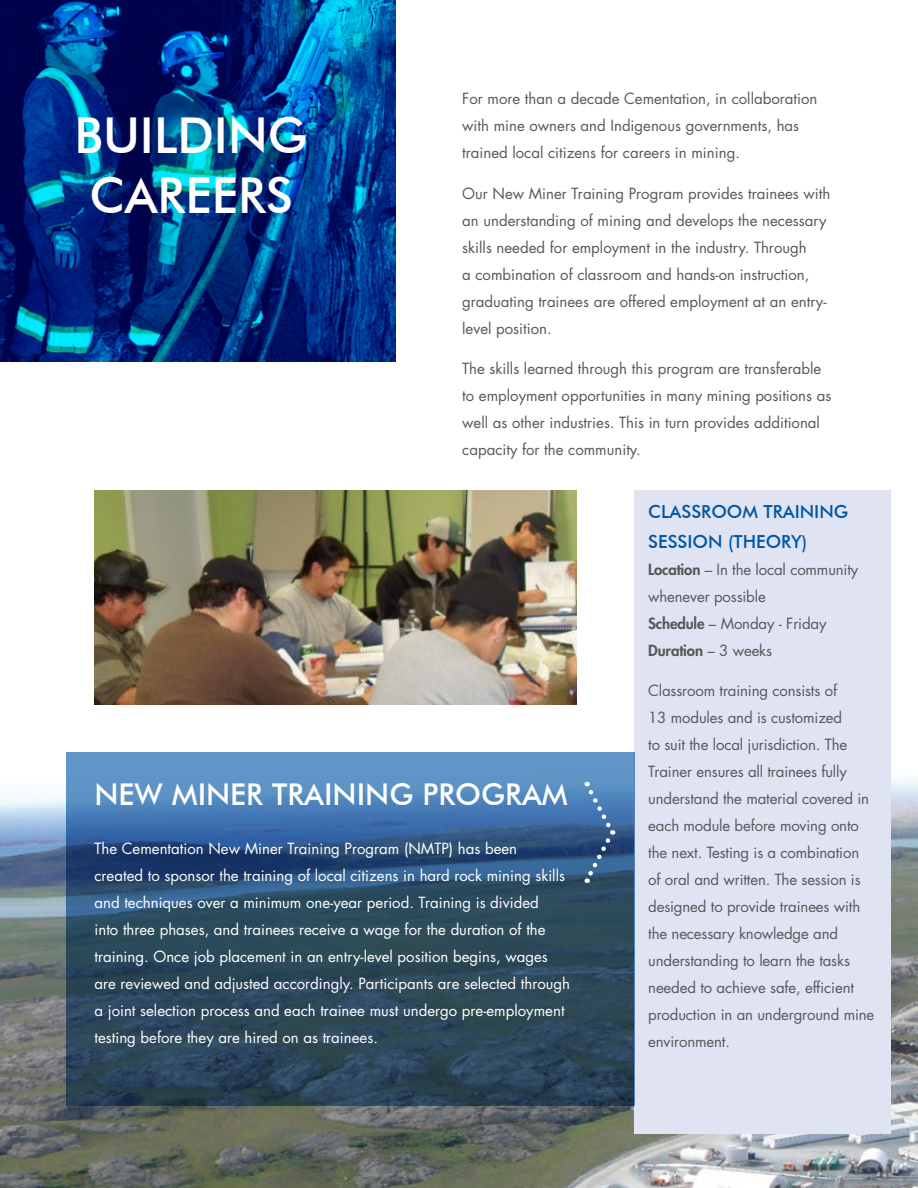
<style>
.page{position:relative;width:918px;height:1188px;background:#fff}
.page>*{position:absolute;margin:0;border:0;box-sizing:border-box;transform-origin:0 0}
.t1{font:500 49.5px/60px "Futura BT";color:#fff}
.t2{font:500 30px "Futura BT";color:#fff}
.t3{font:500 18px/30px "Futura BT";color:#0155a5}
.Body{font:15px/27px "Futura Std";color:#57585a}
.Body-2{font:15px/27px "Futura Std";color:#fff}
.Body-3{font:800 15px "Futura Std";letter-spacing:-.01em;color:#57585a}
.s1{font-weight:800}
.s2{font-weight:400}
</style>
<div class="page">
<img style="left:0;top:736px;width:918px;height:452px">
<img style="left:0;top:0;width:396px;height:362px">
<div style="left:635px;top:491px;width:256px;height:643px;background:#e0e4f2"></div>
<svg style="left:66px;top:753px;width:568px;height:353px;background:#345675"></svg>
<svg style="left:583px;top:782px;width:33px;height:101px;background:#476f9d"></svg>
<img style="left:94px;top:491px;width:483px;height:214px">
<p class="t1" style="left:75px;top:105px;width:234px">BUILDING<br>CAREERS</p>
<p class="Body" style="left:462px;top:86px;width:357px">For more than a decade Cementation, in collaboration with mine owners and Indigenous governments, has trained local citizens for careers in mining.</p>
<p class="Body" style="left:462px;top:180px;width:370px">Our New Miner Training Program provides trainees with an understanding of mining and develops the necessary skills needed for employment in the industry. Through<br>a combination of classroom and hands-on instruction, graduating trainees are offered employment at an entry&shy;level position.</p>
<p class="Body" style="left:462px;top:356px;width:371px">The skills learned through this program are transferable to employment opportunities in many mining positions as well as other industries. This in turn provides additional capacity for the community.</p>
<p class="t2" style="left:94px;top:776px;width:475px">NEW MINER TRAINING PROGRAM</p>
<p class="Body-2" style="left:94px;top:835px;width:477px">The Cementation New Miner Training Program (NMTP) has been<br>created to sponsor the training of local citizens in hard rock mining skills and techniques over a minimum one-year period. Training is divided<br>into three phases, and trainees receive a wage for the duration of the training. Once job placement in an entry-level position begins, wages are reviewed and adjusted accordingly. Participants are selected through a joint selection process and each trainee must undergo pre-employment testing before they are hired on as trainees.</p>
<p class="t3" style="left:648px;top:496px;width:202px">CLASSROOM TRAINING<br>SESSION (THEORY)</p>
<p class="Body" style="left:648px;top:556px;width:212px"><span class="s1">Location</span> – In the local community whenever possible</p>
<p class="Body" style="left:648px;top:610px;width:180px"><span class="s1">Schedule</span> – Monday - Friday</p>
<p class="Body-3" style="left:648px;top:641px;width:125px">Duration <span class="s2">– 3 weeks</span></p>
<p class="Body" style="left:648px;top:677px;width:228px">Classroom training consists of<br>13 modules and is customized<br>to suit the local jurisdiction. The<br>Trainer ensures all trainees fully understand the material covered in each module before moving onto the next. Testing is a combination of oral and written. The session is designed to provide trainees with the necessary knowledge and understanding to learn the tasks needed to achieve safe, efficient production in an underground mine environment.</p>
</div>
